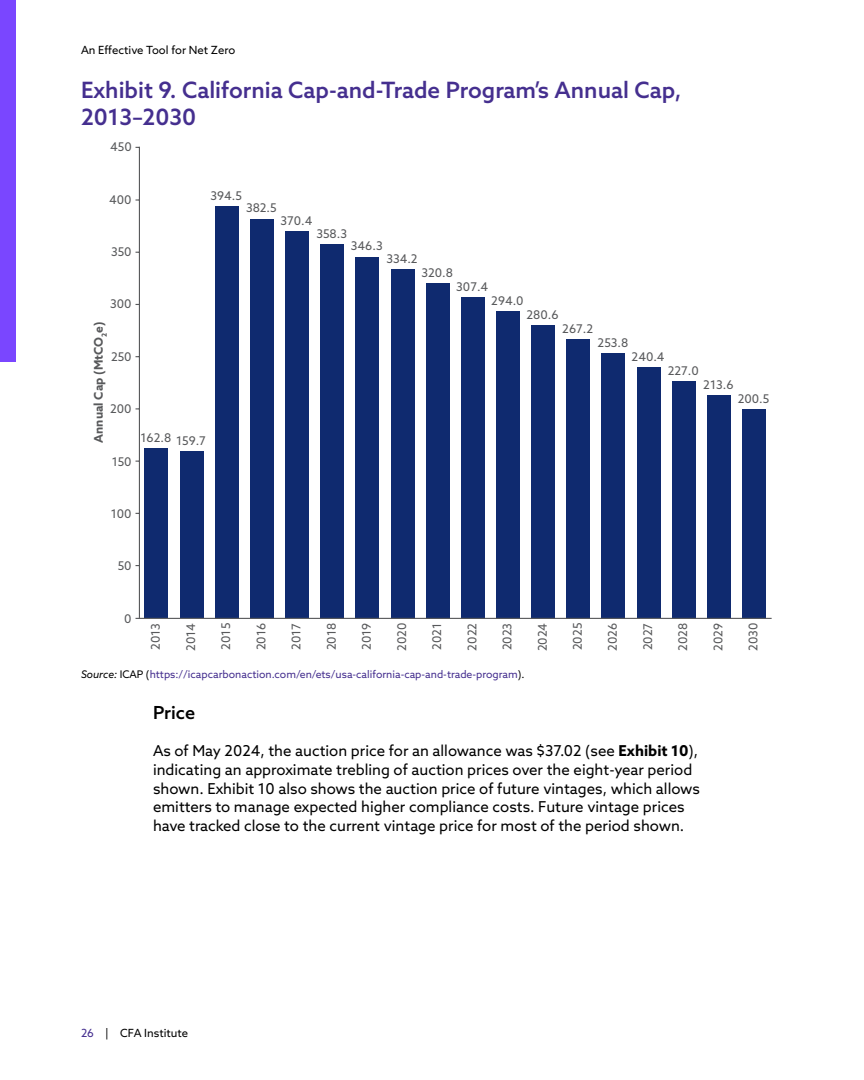
<style>
.page{position:relative;width:864px;height:1080px;background:#fff}
.page>*{position:absolute;margin:0;border:0;box-sizing:border-box;transform-origin:0 0}
.Figure_Title{font:500 22.5px/27px "Azo Sans";color:#452f8f}
.t1{font:500 18px "Azo Sans";color:#000}
.Para{font:15px/18.8px "Azo Sans";color:#000}
.t2{font:12px "Azo Sans";color:#58595b}
.t3{font:700 12px "Azo Sans";color:#58595b}
.t4{font:11.25px "Azo Sans";color:#000}
.Figure_Notes{font:10.5px "Azo Sans";color:#452f8f}
.s1{font-style:italic;color:#000}
.s2{color:#000}
.s3{font-weight:700}
.s4{color:#452f8f}
</style>
<div class="page">
<div style="left:0;top:0;width:16px;height:362px;background:#7a46ff"></div>
<div style="left:742px;top:409px;width:24px;height:209px;background:#0f2a6f"></div>
<div style="left:707px;top:395px;width:24px;height:223px;background:#0f2a6f"></div>
<div style="left:672px;top:381px;width:24px;height:237px;background:#0f2a6f"></div>
<div style="left:637px;top:367px;width:23px;height:251px;background:#0f2a6f"></div>
<div style="left:602px;top:353px;width:23px;height:265px;background:#0f2a6f"></div>
<div style="left:567px;top:339px;width:23px;height:279px;background:#0f2a6f"></div>
<div style="left:531px;top:325px;width:24px;height:293px;background:#0f2a6f"></div>
<div style="left:496px;top:311px;width:24px;height:307px;background:#0f2a6f"></div>
<div style="left:461px;top:297px;width:24px;height:321px;background:#0f2a6f"></div>
<div style="left:426px;top:283px;width:23px;height:335px;background:#0f2a6f"></div>
<div style="left:391px;top:269px;width:23px;height:349px;background:#0f2a6f"></div>
<div style="left:356px;top:257px;width:23px;height:361px;background:#0f2a6f"></div>
<div style="left:320px;top:244px;width:24px;height:374px;background:#0f2a6f"></div>
<div style="left:285px;top:232px;width:24px;height:386px;background:#0f2a6f"></div>
<div style="left:250px;top:219px;width:24px;height:399px;background:#0f2a6f"></div>
<div style="left:215px;top:206px;width:23px;height:412px;background:#0f2a6f"></div>
<div style="left:180px;top:452px;width:23px;height:166px;background:#0f2a6f"></div>
<div style="left:145px;top:448px;width:23px;height:170px;background:#0f2a6f"></div>
<hr style="left:139px;top:618px;width:633px;height:1px;background:#58595b">
<hr style="left:139px;top:147px;width:1px;height:471px;background:#58595b">
<p class="t4" style="left:81px;top:43px;width:156px">An Effective Tool for Net Zero</p>
<p class="Figure_Title" style="left:81px;top:76px;width:602px">Exhibit 9. California Cap-and-Trade Program’s Annual Cap,<br>2013–2030</p>
<p class="t2" style="left:110px;top:139px;width:23px">450</p>
<p class="t2" style="left:109px;top:192px;width:24px">400</p>
<p class="t2" style="left:210px;top:188px;width:33px">394.5</p>
<p class="t2" style="left:246px;top:200px;width:32px">382.5</p>
<p class="t2" style="left:281px;top:213px;width:33px">370.4</p>
<p class="t2" style="left:316px;top:226px;width:32px">358.3</p>
<p class="t2" style="left:111px;top:244px;width:22px">350</p>
<p class="t2" style="left:351px;top:238px;width:33px">346.3</p>
<p class="t2" style="left:386px;top:251px;width:33px">334.2</p>
<p class="t2" style="left:421px;top:265px;width:33px">320.8</p>
<p class="t2" style="left:456px;top:279px;width:33px">307.4</p>
<p class="t2" style="left:110px;top:296px;width:23px">300</p>
<p class="t2" style="left:491px;top:293px;width:34px">294.0</p>
<p class="t2" style="left:527px;top:307px;width:34px">280.6</p>
<p class="t3" style="left:90px;top:443px;width:123px;rotate:-90deg">Annual Cap (MtCO<sub>2</sub>e)</p>
<p class="t2" style="left:111px;top:349px;width:22px">250</p>
<p class="t2" style="left:110px;top:401px;width:23px">200</p>
<p class="t2" style="left:140px;top:431px;width:67px">162.8 159.7</p>
<p class="t2" style="left:562px;top:321px;width:32px">267.2</p>
<p class="t2" style="left:598px;top:335px;width:32px">253.8</p>
<p class="t2" style="left:632px;top:349px;width:35px">240.4</p>
<p class="t2" style="left:668px;top:363px;width:33px">227.0</p>
<p class="t2" style="left:703px;top:377px;width:32px">213.6</p>
<p class="t2" style="left:738px;top:390px;width:33px">200.5</p>
<p class="t2" style="left:112px;top:453px;width:22px">150</p>
<p class="t2" style="left:111px;top:506px;width:22px">100</p>
<p class="t2" style="left:118px;top:558px;width:15px">50</p>
<p class="t2" style="left:124px;top:610px;width:9px">0</p>
<p class="t2" style="left:148px;top:650px;width:28px;rotate:-90deg">2013</p>
<p class="t2" style="left:183px;top:651px;width:29px;rotate:-90deg">2014</p>
<p class="t2" style="left:218px;top:650px;width:28px;rotate:-90deg">2015</p>
<p class="t2" style="left:253px;top:650px;width:29px;rotate:-90deg">2016</p>
<p class="t2" style="left:288px;top:650px;width:28px;rotate:-90deg">2017</p>
<p class="t2" style="left:324px;top:650px;width:29px;rotate:-90deg">2018</p>
<p class="t2" style="left:359px;top:650px;width:29px;rotate:-90deg">2019</p>
<p class="t2" style="left:394px;top:651px;width:30px;rotate:-90deg">2020</p>
<p class="t2" style="left:429px;top:650px;width:29px;rotate:-90deg">2021</p>
<p class="t2" style="left:464px;top:651px;width:29px;rotate:-90deg">2022</p>
<p class="t2" style="left:499px;top:650px;width:29px;rotate:-90deg">2023</p>
<p class="t2" style="left:535px;top:651px;width:30px;rotate:-90deg">2024</p>
<p class="t2" style="left:570px;top:650px;width:29px;rotate:-90deg">2025</p>
<p class="t2" style="left:605px;top:651px;width:30px;rotate:-90deg">2026</p>
<p class="t2" style="left:640px;top:650px;width:29px;rotate:-90deg">2027</p>
<p class="t2" style="left:675px;top:651px;width:30px;rotate:-90deg">2028</p>
<p class="t2" style="left:710px;top:651px;width:29px;rotate:-90deg">2029</p>
<p class="t2" style="left:745px;top:651px;width:30px;rotate:-90deg">2030</p>
<p class="Figure_Notes" style="left:81px;top:667px;width:445px"><span class="s1">Source:</span> <span class="s2">ICAP (</span>https://icapcarbonaction.com/en/ets/usa-california-cap-and-trade-program<span class="s2">).</span></p>
<h3 class="t1" style="left:153px;top:700px;width:44px">Price</h3>
<p class="Para" style="left:153px;top:741px;width:548px">As of May 2024, the auction price for an allowance was $37.02 (see <span class="s3">Exhibit 10</span>), indicating an approximate trebling of auction prices over the eight-year period shown. Exhibit 10 also shows the auction price of future vintages, which allows emitters to manage expected higher compliance costs. Future vintage prices have tracked close to the current vintage price for most of the period shown.</p>
<p class="t4" style="left:81px;top:1026px;width:109px"><span class="s4">26</span> | CFA Institute</p>
</div>
